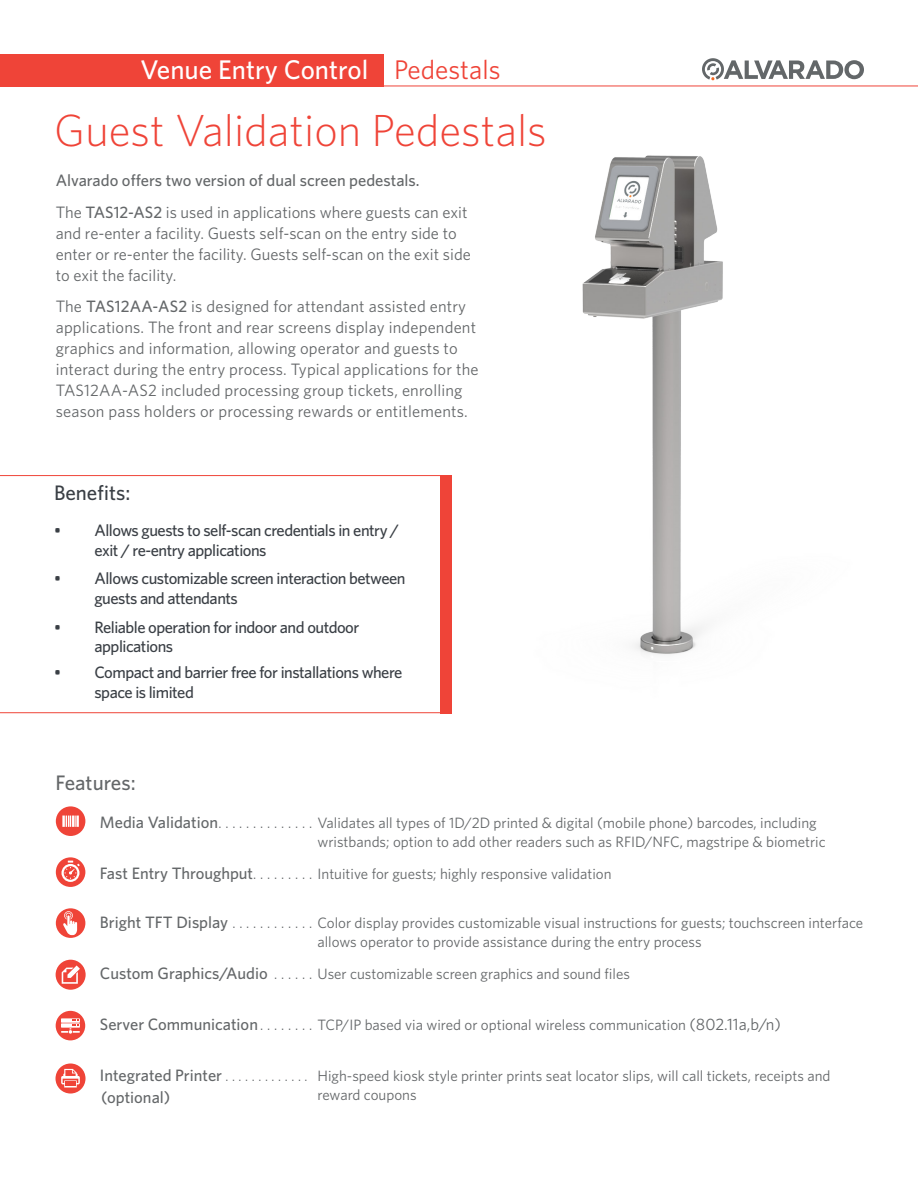
<style>
.page{position:relative;width:918px;height:1188px;background:#fff}
.page>*{position:absolute;margin:0;border:0;box-sizing:border-box;transform-origin:0 0}
.t1{font:300 45px "Whitney";color:#ef4438}
.t2{font:500 27px "Whitney";color:#fff}
.t3{font:27px "Whitney";color:#ef4438}
.t4{font:500 21px "Whitney";color:#3a3f45}
.t5{font:500 21px "Whitney";color:#646769}
.t6{font:16.5px/21px "Whitney";letter-spacing:.01em;color:#646769}
.t7{font:500 16.5px/19.5px "Whitney";letter-spacing:-.03em;color:#3a3f45}
.t8{font:500 16.5px "Whitney";color:#646769}
.t9{font:15px/18.8px "Whitney";color:#646769}
.s1{font-weight:500}
.s2{font-size:16.5px}
</style>
<div class="page">
<hr style="left:0;top:86px;width:918px;height:1px;background:#ef4438">
<svg style="left:702px;top:58px;width:162px;height:22px"></svg>
<img style="left:117px;top:155px;width:606px;height:559px">
<svg style="left:56px;top:1011px;width:29px;height:29px"></svg>
<svg style="left:0;top:475px;width:440px;height:238px"></svg>
<div style="left:0;top:54px;width:383px;height:32px;background:#ef4438"></div>
<div style="left:440px;top:475px;width:12px;height:239px;background:#ef4438"></div>
<svg style="left:56px;top:960px;width:30px;height:30px"></svg>
<svg style="left:56px;top:806px;width:29px;height:30px"></svg>
<svg style="left:56px;top:908px;width:29px;height:30px"></svg>
<svg style="left:56px;top:857px;width:29px;height:30px"></svg>
<svg style="left:56px;top:1064px;width:30px;height:30px"></svg>
<p class="t2" style="left:141px;top:52px;width:229px">Venue Entry Control</p>
<p class="t3" style="left:394px;top:52px;width:108px">Pedestals</p>
<p class="t1" style="left:54px;top:100px;width:494px">Guest Validation Pedestals</p>
<p class="t8" style="left:56px;top:170px;width:365px">Alvarado offers two version of dual screen pedestals.</p>
<p class="t6" style="left:56px;top:201px;width:417px">The <span class="s1">TAS12-AS2</span> is used in applications where guests can exit and re-enter a facility. Guests self-scan on the entry side to enter or re-enter the facility. Guests self-scan on the exit side to exit the facility.</p>
<p class="t6" style="left:56px;top:296px;width:424px">The <span class="s1">TAS12AA-AS2</span> is designed for attendant assisted entry applications. The front and rear screens display independent graphics and information, allowing operator and guests to interact during the entry process. Typical applications for the TAS12AA-AS2 included processing group tickets, enrolling season pass holders or processing rewards or entitlements.</p>
<p class="t4" style="left:54px;top:479px;width:78px">Benefits:</p>
<p class="t7" style="left:94px;top:520px;width:306px;text-indent:-40px">• Allows guests to self-scan credentials in entry / exit / re-entry applications</p>
<p class="t7" style="left:94px;top:569px;width:313px;text-indent:-40px">• Allows customizable screen interaction between guests and attendants</p>
<p class="t7" style="left:94px;top:617px;width:266px;text-indent:-40px">• Reliable operation for indoor and outdoor applications</p>
<p class="t7" style="left:94px;top:662px;width:309px;text-indent:-40px">• Compact and barrier free for installations where space is limited</p>
<p class="t5" style="left:56px;top:769px;width:82px">Features:</p>
<p class="t8" style="left:100px;top:811px;width:120px">Media Validation</p>
<p class="t9" style="left:317px;top:813px;width:510px">Validates all types of 1D/2D printed &amp; digital (mobile phone) barcodes, including wristbands; option to add other readers such as RFID/NFC, magstripe &amp; biometric</p>
<p class="t8" style="left:100px;top:862px;width:155px">Fast Entry Throughput</p>
<p class="t9" style="left:317px;top:864px;width:296px">Intuitive for guests; highly responsive validation</p>
<p class="t8" style="left:100px;top:912px;width:130px">Bright TFT Display</p>
<p class="t9" style="left:317px;top:913px;width:547px">Color display provides customizable visual instructions for guests; touchscreen interface allows operator to provide assistance during the entry process</p>
<p class="t8" style="left:100px;top:963px;width:169px">Custom Graphics/Audio</p>
<p class="t9" style="left:317px;top:964px;width:314px">User customizable screen graphics and sound files</p>
<p class="t8" style="left:100px;top:1014px;width:160px">Server Communication</p>
<p class="t9" style="left:317px;top:1015px;width:465px">TCP/IP based via wired or optional wireless communication <span class="s2">(802.11a,b/n)</span></p>
<p class="t8" style="left:100px;top:1065px;width:124px">Integrated Printer</p>
<p class="t9" style="left:317px;top:1066px;width:515px">High-speed kiosk style printer prints seat locator slips, will call tickets, receipts and</p>
<p class="t8" style="left:101px;top:1086px;width:71px">(optional)</p>
<p class="t9" style="left:317px;top:1085px;width:101px">reward coupons</p>
</div>
